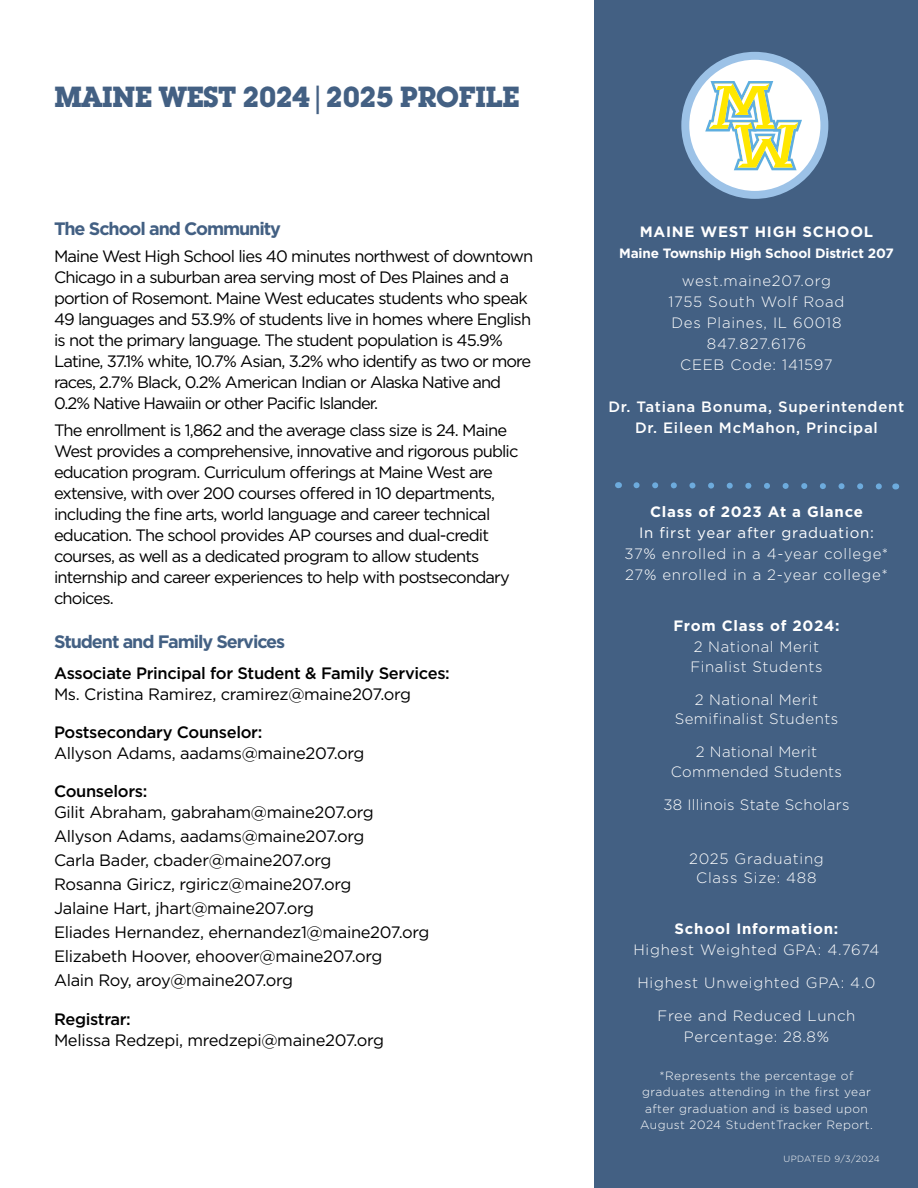
<style>
.page{position:relative;width:918px;height:1188px;background:#fff}
.page>*{position:absolute;margin:0;border:0;box-sizing:border-box;transform-origin:0 0}
.t1{font:700 28.5px "Lubalin Graph Std";letter-spacing:-.02em;color:#436083}
.t2{font:700 18px "Gotham";letter-spacing:-.06em;color:#436083}
.t3{font:16.5px/21px "Gotham";letter-spacing:-.05em;color:#000}
.t4{font:16.5px/24px "Gotham";letter-spacing:-.02em;color:#000}
.t5{font:500 16.5px "Gotham";letter-spacing:-.02em;color:#000}
.t6{font:300 15px/21px "Gotham";letter-spacing:.04em;color:#fff;text-align:center}
.t7{font:700 15px "Gotham";letter-spacing:.05em;color:#fff}
.t8{font:500 15px/21px "Gotham";letter-spacing:.05em;color:#fff;text-align:center}
.t9{font:300 15px/19.5px "Gotham";letter-spacing:.02em;color:#fff;text-align:center}
.t10{font:15px "Gotham";letter-spacing:.05em;color:#fff}
.t11{font:700 13.5px "Gotham";letter-spacing:-.01em;color:#fff}
.t12{font:300 12px/16.5px "Gotham";letter-spacing:.04em;color:#fff;text-align:center}
.t13{font:300 9px "Gotham";letter-spacing:.05em;color:#fff}
.s1{font-family:"Optima"}
</style>
<div class="page">
<div style="left:594px;top:0;width:324px;height:1188px;background:#436083"></div>
<svg style="left:685px;top:56px;width:139px;height:139px;fill:#fff"></svg>
<svg style="left:705px;top:81px;width:97px;height:89px"></svg>
<div style="left:681px;top:52px;width:147px;height:147px;border:8px solid #9cc2e7;border-radius:50%"></div>
<svg style="left:633px;top:482px;width:263px;height:8px"></svg>
<h1 class="t1" style="left:54px;top:79px;width:467px">MAINE WEST 2024<span class="s1">|</span>2025 PROFILE</h1>
<p class="t2" style="left:54px;top:216px;width:228px">The School and Community</p>
<p class="t3" style="left:54px;top:246px;width:481px">Maine West High School lies 40 minutes northwest of downtown Chicago in a suburban area serving most of Des Plaines and a portion of Rosemont. Maine West educates students who speak 49 languages and 53.9% of students live in homes where English is not the primary language. The student population is 45.9% Latine, 37.1% white, 10.7% Asian, 3.2% who identify as two or more races, 2.7% Black, 0.2% American Indian or Alaska Native and 0.2% Native Hawaiin or other Pacific Islander.</p>
<p class="t3" style="left:54px;top:419px;width:466px">The enrollment is 1,862 and the average class size is 24. Maine West provides a comprehensive, innovative and rigorous public education program. Curriculum offerings at Maine West are extensive, with over 200 courses offered in 10 departments, including the fine arts, world language and career technical education. The school provides AP courses and dual-credit courses, as well as a dedicated program to allow students internship and career experiences to help with postsecondary choices.</p>
<p class="t2" style="left:54px;top:630px;width:233px">Student and Family Services</p>
<p class="t5" style="left:54px;top:662px;width:397px">Associate Principal for Student &amp; Family Services:</p>
<p class="t4" style="left:54px;top:682px;width:359px">Ms. Cristina Ramirez, cramirez@maine207.org</p>
<p class="t5" style="left:54px;top:721px;width:210px">Postsecondary Counselor:</p>
<p class="t4" style="left:54px;top:741px;width:312px">Allyson Adams, aadams@maine207.org</p>
<p class="t5" style="left:54px;top:781px;width:95px">Counselors:</p>
<p class="t4" style="left:54px;top:800px;width:377px">Gilit Abraham, gabraham@maine207.org Allyson Adams, aadams@maine207.org<br>Carla Bader, cbader@maine207.org<br>Rosanna Giricz, rgiricz@maine207.org<br>Jalaine Hart, jhart@maine207.org<br>Eliades Hernandez, ehernandez1@maine207.org Elizabeth Hoover, ehoover@maine207.org<br>Alain Roy, aroy@maine207.org</p>
<p class="t5" style="left:54px;top:1008px;width:78px">Registrar:</p>
<p class="t4" style="left:54px;top:1027px;width:332px">Melissa Redzepi, mredzepi@maine207.org</p>
<p class="t7" style="left:640px;top:222px;width:235px">MAINE WEST HIGH SCHOOL</p>
<p class="t11" style="left:619px;top:244px;width:276px">Maine Township High School District 207</p>
<p class="t6" style="left:668px;top:270px;width:178px">west.maine207.org<br>1755 South Wolf Road<br>Des Plaines, IL 60018<br>847.827.6176<br>CEEB Code: 141597</p>
<p class="t8" style="left:609px;top:396px;width:297px">Dr. Tatiana Bonuma, Superintendent<br>Dr. Eileen McMahon, Principal</p>
<p class="t7" style="left:650px;top:502px;width:214px">Class of 2023 At a Glance</p>
<p class="t10" style="left:639px;top:524px;width:236px">In first year after graduation:</p>
<p class="t6" style="left:625px;top:543px;width:265px;text-align:left">37% enrolled in a 4-year college*<br>27% enrolled in a 2-year college*</p>
<p class="t7" style="left:673px;top:616px;width:168px">From Class of 2024:</p>
<p class="t6" style="left:690px;top:637px;width:134px;line-height:19.5px;text-align:left">2 National Merit<br>Finalist Students</p>
<p class="t6" style="left:675px;top:689px;width:165px;line-height:19.5px">2 National Merit<br>Semifinalist Students</p>
<p class="t9" style="left:671px;top:742px;width:173px">2 National Merit<br>Commended Students</p>
<p class="t9" style="left:663px;top:794px;width:188px">38 Illinois State Scholars</p>
<p class="t6" style="left:689px;top:848px;width:136px;line-height:19.5px">2025 Graduating<br>Class Size: 488</p>
<p class="t7" style="left:675px;top:919px;width:165px">School Information:</p>
<p class="t6" style="left:633px;top:939px;width:248px">Highest Weighted GPA: 4.7674</p>
<p class="t6" style="left:637px;top:972px;width:240px">Highest Unweighted GPA: 4.0</p>
<p class="t6" style="left:658px;top:1005px;width:199px">Free and Reduced Lunch<br>Percentage: 28.8%</p>
<p class="t12" style="left:640px;top:1067px;width:234px">*Represents the percentage of graduates attending in the first year after graduation and is based upon August 2024 StudentTracker Report.</p>
<p class="t13" style="left:783px;top:1153px;width:98px">UPDATED 9/3/2024</p>
</div>
